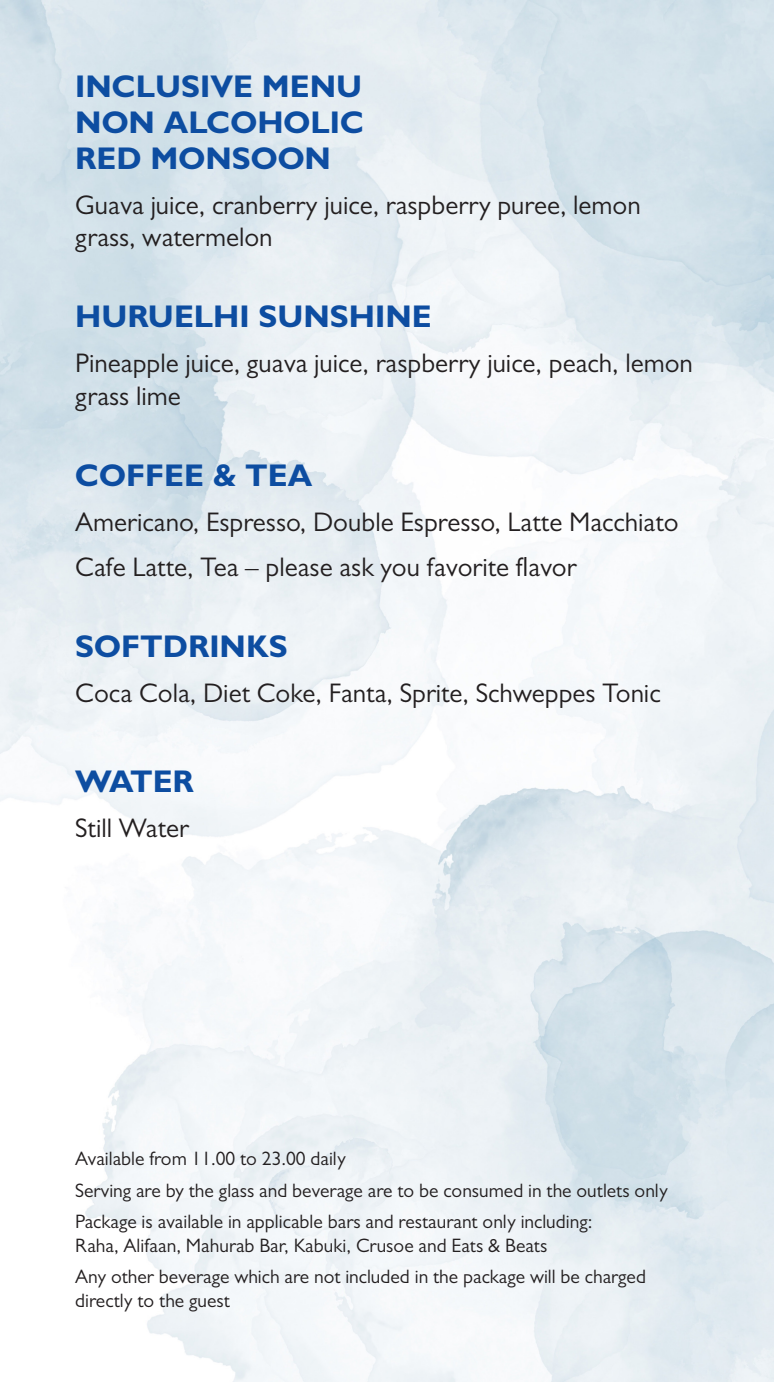
<style>
.page{position:relative;width:774px;height:1382px;background:#fff}
.page>*{position:absolute;margin:0;border:0;box-sizing:border-box;transform-origin:0 0}
.t1{font:700 31.5px "Gill Sans";color:#0d4da1}
.t2{font:27px/32.4px "Gill Sans";color:#231f20}
.t3{font:19.5px "Gill Sans";color:#231f20}
</style>
<div class="page">
<p class="t1" style="left:75px;top:67px;width:288px">INCLUSIVE MENU</p>
<p class="t1" style="left:75px;top:103px;width:290px">NON ALCOHOLIC</p>
<p class="t1" style="left:75px;top:139px;width:257px">RED MONSOON</p>
<p class="t2" style="left:75px;top:188px;width:567px">Guava juice, cranberry juice, raspberry puree, lemon grass, watermelon</p>
<p class="t1" style="left:75px;top:297px;width:358px">HURUELHI SUNSHINE</p>
<p class="t2" style="left:75px;top:347px;width:619px">Pineapple juice, guava juice, raspberry juice, peach, lemon grass lime</p>
<p class="t1" style="left:75px;top:455px;width:239px">COFFEE &amp; TEA</p>
<p class="t2" style="left:75px;top:505px;width:605px">Americano, Espresso, Double Espresso, Latte Macchiato</p>
<p class="t2" style="left:75px;top:550px;width:503px">Cafe Latte, Tea – please ask you favorite flavor</p>
<p class="t1" style="left:75px;top:626px;width:214px">SOFTDRINKS</p>
<p class="t2" style="left:75px;top:676px;width:587px">Coca Cola, Diet Coke, Fanta, Sprite, Schweppes Tonic</p>
<p class="t1" style="left:75px;top:761px;width:120px">WATER</p>
<p class="t2" style="left:75px;top:811px;width:115px">Still Water</p>
<p class="t3" style="left:75px;top:1148px;width:272px">Available from 11.00 to 23.00 daily</p>
<p class="t3" style="left:75px;top:1179px;width:594px">Serving are by the glass and beverage are to be consumed in the outlets only</p>
<p class="t3" style="left:75px;top:1211px;width:519px">Package is available in applicable bars and restaurant only including:</p>
<p class="t3" style="left:75px;top:1234px;width:474px">Raha, Alifaan, Mahurab Bar, Kabuki, Crusoe and Eats &amp; Beats</p>
<p class="t3" style="left:75px;top:1265px;width:572px">Any other beverage which are not included in the package will be charged</p>
<p class="t3" style="left:75px;top:1289px;width:156px">directly to the guest</p>
</div>
